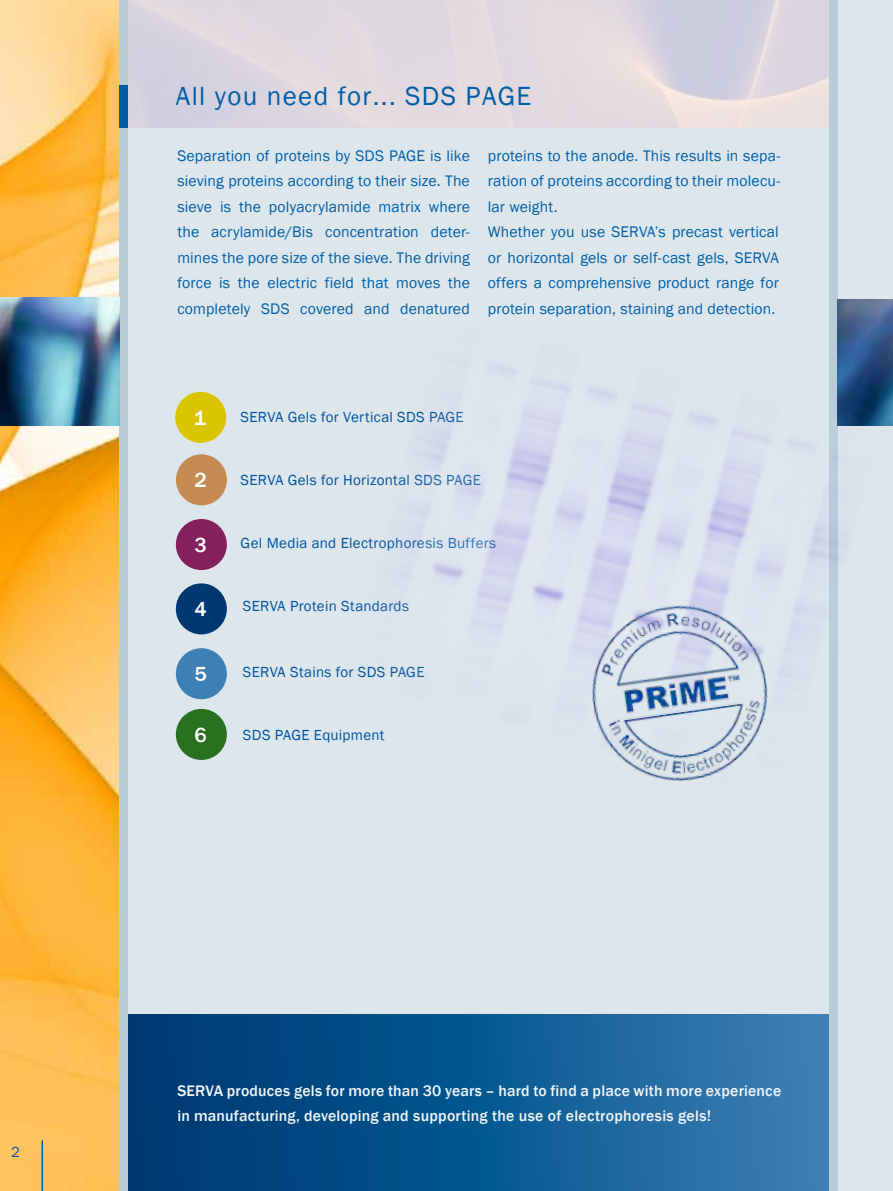
<style>
.page{position:relative;width:893px;height:1191px;background:#fff}
.page>*{position:absolute;margin:0;border:0;box-sizing:border-box;transform-origin:0 0}
.t1{font:27px "Franklin Gothic";letter-spacing:.05em;color:#005ea8}
.t2{font:500 21px "Franklin Gothic";color:#fff}
.t3{font:15.75px/25.5px "Franklin Gothic";letter-spacing:.01em;color:#005ea8;text-align:justify}
.t4{font:500 15.75px/25.5px "Franklin Gothic";letter-spacing:.015em;color:#f1f5f7}
.t5{font:15px "Franklin Gothic";letter-spacing:.02em;color:#00519e}
.t6{font:15px "Franklin Gothic";color:#005ea8}
</style>
<div class="page">
<img style="left:0;top:0;width:119px;height:1191px">
<div style="left:838px;top:0;width:55px;height:1191px;background:#dce6eb"></div>
<svg style="left:128px;top:1013px;width:701px;height:178px;background:#125a92"></svg>
<svg style="left:128px;top:0;width:701px;height:128px;background:#ded7df"></svg>
<div style="left:119px;top:128px;width:714px;height:885px;background:#dce6eb"></div>
<div style="left:119px;top:0;width:9px;height:1191px;background:#bacdd7"></div>
<div style="left:829px;top:0;width:9px;height:1191px;background:#bacdd7"></div>
<div style="left:119px;top:86px;width:9px;height:42px;background:#005ea8"></div>
<hr style="left:42px;top:1140px;width:1px;height:51px;background:#005ea8">
<img style="left:0;top:297px;width:119px;height:128px">
<div style="left:175px;top:392px;width:51px;height:51px;background:#dbc500;border-radius:50%"></div>
<div style="left:176px;top:454px;width:51px;height:51px;background:#c48c53;border-radius:50%"></div>
<div style="left:176px;top:519px;width:51px;height:51px;background:#84205c;border-radius:50%"></div>
<div style="left:176px;top:583px;width:51px;height:51px;background:#003871;border-radius:50%"></div>
<div style="left:176px;top:648px;width:51px;height:51px;background:#3d80b5;border-radius:50%"></div>
<div style="left:176px;top:709px;width:51px;height:51px;background:#297021;border-radius:50%"></div>
<img style="left:403px;top:299px;width:490px;height:377px">
<img style="left:579px;top:601px;width:202px;height:181px">
<p class="t6" style="left:11px;top:1142px;width:10px">2</p>
<h1 class="t1" style="left:176px;top:79px;width:357px">All you need for... SDS PAGE</h1>
<p class="t3" style="left:177px;top:143px;width:294px">Separation of proteins by SDS PAGE is like sieving proteins according to their size. The sieve is the polyacrylamide matrix where the acrylamide/Bis concentration deter&shy;mines the pore size of the sieve. The driving force is the electric field that moves the completely SDS covered and denatured</p>
<p class="t3" style="left:488px;top:143px;width:294px;text-align:left">proteins to the anode. This results in sepa&shy;ration of proteins according to their molecu&shy;lar weight.<br>Whether you use SERVA’s precast vertical or horizontal gels or self-cast gels, SERVA offers a comprehensive product range for protein separation, staining and detection.</p>
<h2 class="t2" style="left:194px;top:405px;width:14px">1</h2>
<p class="t5" style="left:241px;top:407px;width:225px">SERVA Gels for Vertical SDS PAGE</p>
<h2 class="t2" style="left:195px;top:467px;width:14px">2</h2>
<p class="t5" style="left:241px;top:470px;width:242px">SERVA Gels for Horizontal SDS PAGE</p>
<h2 class="t2" style="left:194px;top:532px;width:14px">3</h2>
<p class="t5" style="left:241px;top:533px;width:257px">Gel Media and Electrophoresis Buffers</p>
<h2 class="t2" style="left:194px;top:596px;width:14px">4</h2>
<p class="t5" style="left:243px;top:596px;width:168px">SERVA Protein Standards</p>
<h2 class="t2" style="left:194px;top:661px;width:14px">5</h2>
<p class="t5" style="left:243px;top:662px;width:183px">SERVA Stains for SDS PAGE</p>
<h2 class="t2" style="left:194px;top:722px;width:14px">6</h2>
<p class="t5" style="left:243px;top:725px;width:143px">SDS PAGE Equipment</p>
<p class="t4" style="left:177px;top:1078px;width:605px">SERVA produces gels for more than 30 years – hard to find a place with more experience in manufacturing, developing and supporting the use of electrophoresis gels!</p>
</div>
